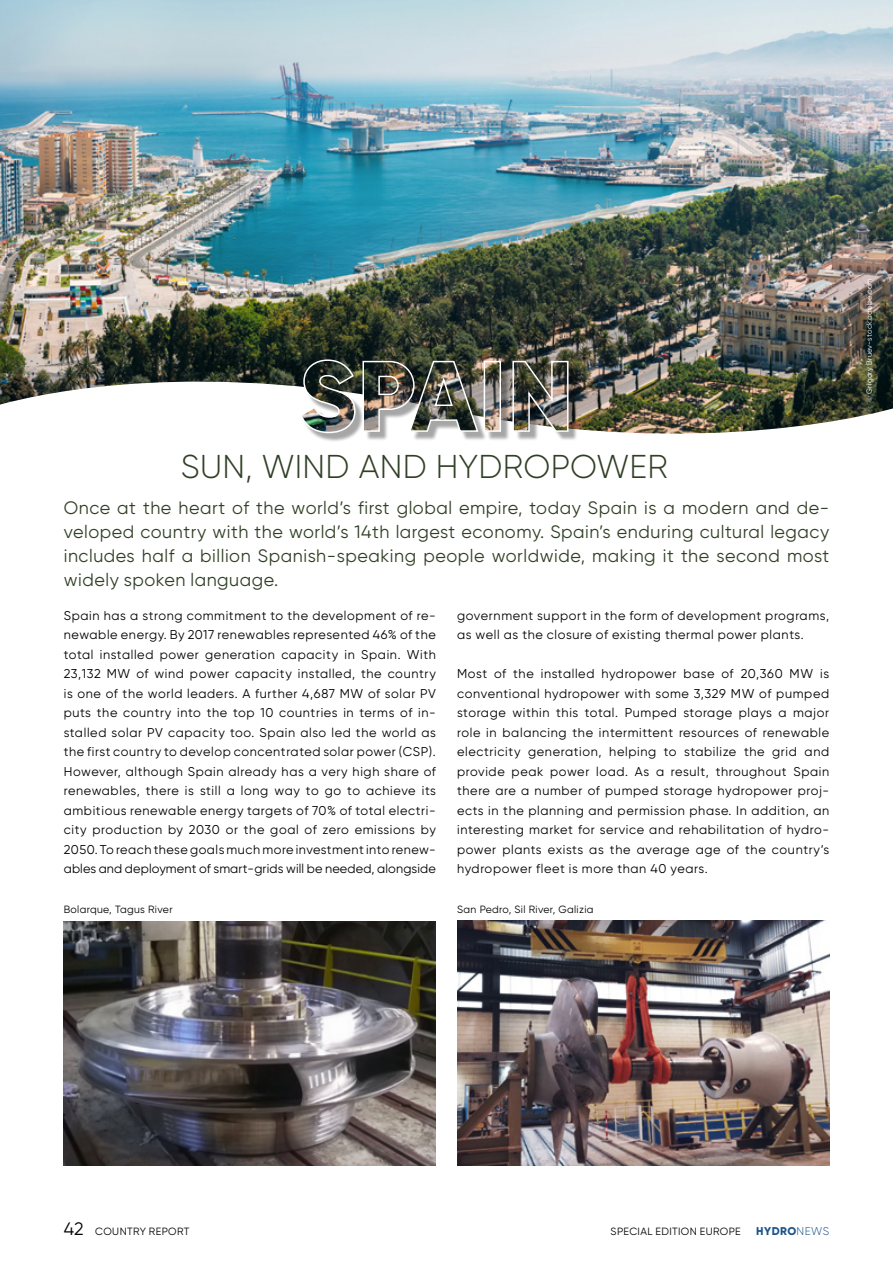
<style>
.page{position:relative;width:893px;height:1263px;background:#fff}
.page>*{position:absolute;margin:0;border:0;box-sizing:border-box;transform-origin:0 0}
.t1{font:300 33px "Gilroy";letter-spacing:.01em;color:#304025}
.t2{font:18px/24px "Gilroy";letter-spacing:.03em;color:#304025;text-align:justify}
.t3{font:12.75px/19.5px "Gilroy";letter-spacing:.05em;color:#000;text-align:justify}
.t4{font:800 11.25px "Gilroy";letter-spacing:.035em;color:#1c538a}
.t5{font:10.5px "Gilroy";letter-spacing:.03em;color:#000}
.t6{font:7.5px "Gilroy";letter-spacing:.03em;color:#fff}
.s1{font-size:18px}
.s2{font-weight:300}
</style>
<div class="page">
<img style="left:0;top:0;width:893px;height:434px">
<img style="left:64px;top:921px;width:372px;height:245px">
<div style="left:305px;top:363px;width:273px;height:79px;background:#000;opacity:.35"></div>
<img style="left:299px;top:359px;width:270px;height:75px">
<img style="left:457px;top:920px;width:372px;height:246px">
<h1 class="t1" style="left:181px;top:447px;width:488px">SUN, WIND AND HYDROPOWER</h1>
<p class="t2" style="left:64px;top:495px;width:767px">Once at the heart of the world’s first global empire, today Spain is a modern and de&shy;veloped country with the world’s 14th largest economy. Spain’s enduring cultural legacy includes half a billion Spanish-speaking people worldwide, making it the second most widely spoken language.</p>
<p class="t3" style="left:64px;top:605px;width:374px">Spain has a strong commitment to the development of re&shy;newable energy. By 2017 renewables represented 46% of the total installed power generation capacity in Spain. With 23,132 MW of wind power capacity installed, the country is one of the world leaders. A further 4,687 MW of solar PV puts the country into the top 10 countries in terms of in&shy;stalled solar PV capacity too. Spain also led the world as the first country to develop concentrated solar power (CSP).<br>However, although Spain already has a very high share of renewables, there is still a long way to go to achieve its ambitious renewable energy targets of 70% of total electri&shy;city production by 2030 or the goal of zero emissions by 2050. To reach these goals much more investment into renew&shy;ables and deployment of smart-grids will be needed, alongside</p>
<p class="t3" style="left:457px;top:605px;width:374px">government support in the form of development programs, as well as the closure of existing thermal power plants.</p>
<p class="t3" style="left:457px;top:664px;width:374px">Most of the installed hydropower base of 20,360 MW is conventional hydropower with some 3,329 MW of pumped storage within this total. Pumped storage plays a major role in balancing the intermittent resources of renewable electricity generation, helping to stabilize the grid and provide peak power load. As a result, throughout Spain there are a number of pumped storage hydropower proj&shy;ects in the planning and permission phase. In addition, an interesting market for service and rehabilitation of hydro&shy;power plants exists as the average age of the country’s hydropower fleet is more than 40 years.</p>
<p class="t5" style="left:64px;top:903px;width:110px">Bolarque, Tagus River</p>
<p class="t5" style="left:457px;top:903px;width:138px">San Pedro, Sil River, Galizia</p>
<p class="t6" style="left:864px;top:402px;width:125px;rotate:-90deg">© Grigory Bruev-stock.adobe.com</p>
<p class="t5" style="left:64px;top:1225px;width:127px"><span class="s1">42</span> COUNTRY REPORT</p>
<p class="t5" style="left:611px;top:1225px;width:132px">SPECIAL EDITION EUROPE</p>
<p class="t4" style="left:756px;top:1224px;width:74px">HYDRO<span class="s2">NEWS</span></p>
</div>
